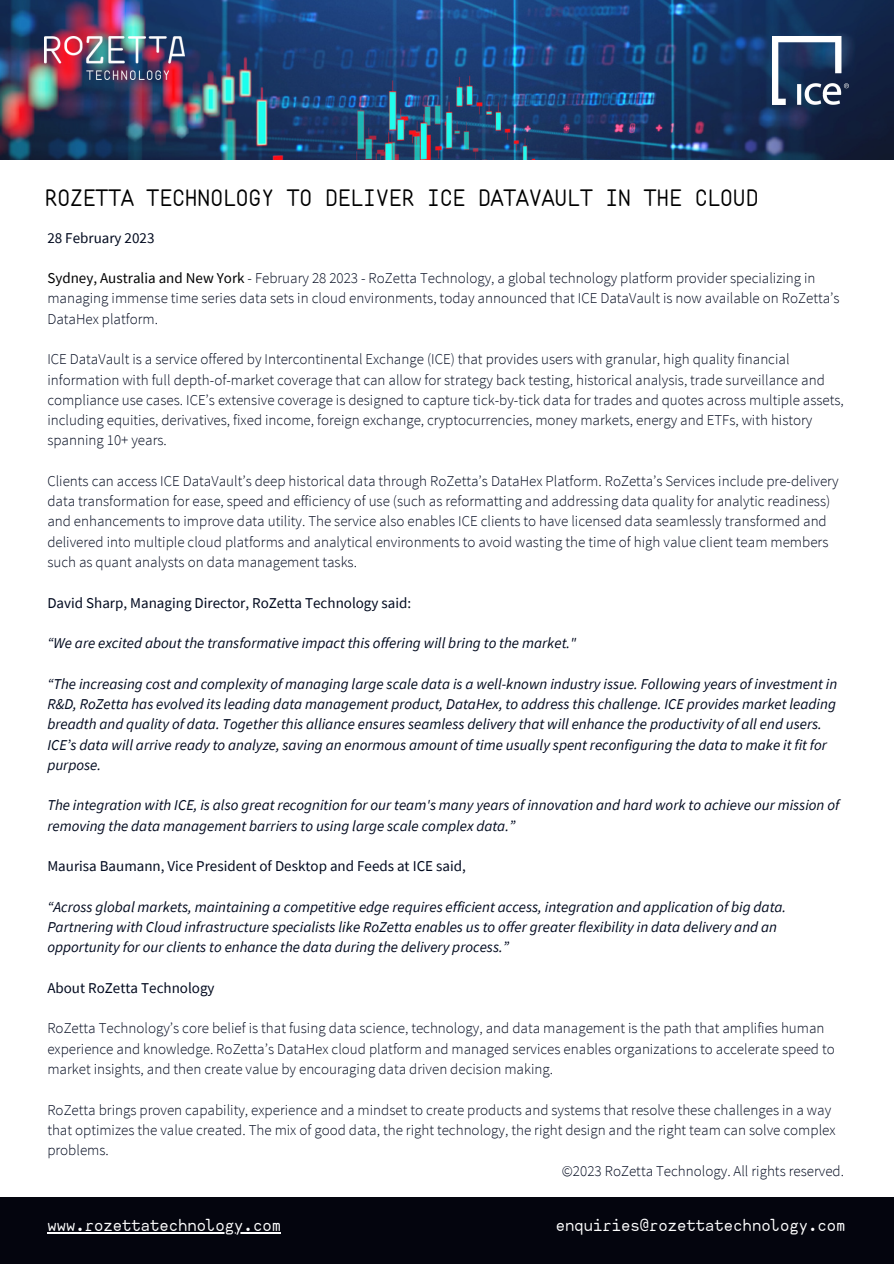
<style>
.page{position:relative;width:894px;height:1264px;background:#fff}
.page>*{position:absolute;margin:0;border:0;box-sizing:border-box;transform-origin:0 0}
.t1{font:22.5px "AHAMONO";color:#000}
.t2{font:16.5px "AHAMONO";color:#fff}
.t3{font:300 15px/20.2px "Source Sans Pro";color:#00091e}
.t4{font:italic 15px/20.2px "Source Sans Pro";color:#00091e}
.t5{font:15px "Source Sans Pro";color:#00091e}
.s1{font-weight:400;color:#000}
</style>
<div class="page">
<div style="left:0;top:1196px;width:893px;height:67px;background:#04050e"></div>
<hr style="left:47px;top:1232px;width:234px;height:1px;background:#fff">
<img style="left:0;top:0;width:893px;height:160px">
<img style="left:45px;top:36px;width:139px;height:44px">
<img style="left:771px;top:36px;width:77px;height:69px">
<h1 class="t1" style="left:45px;top:184px;width:715px">ROZETTA TECHNOLOGY TO DELIVER ICE DATAVAULT IN THE CLOUD</h1>
<p class="t5" style="left:47px;top:228px;width:109px">28 February 2023</p>
<p class="t3" style="left:47px;top:268px;width:793px"><span class="s1">Sydney, Australia and New York</span> - February 28 2023 - RoZetta Technology, a global technology platform provider specializing in managing immense time series data sets in cloud environments, today announced that ICE DataVault is now available on RoZetta’s<br>DataHex platform.</p>
<p class="t3" style="left:47px;top:349px;width:797px">ICE DataVault is a service offered by Intercontinental Exchange (ICE) that provides users with granular, high quality financial information with full depth-of-market coverage that can allow for strategy back testing, historical analysis, trade surveillance and compliance use cases. ICE’s extensive coverage is designed to capture tick-by-tick data for trades and quotes across multiple assets, including equities, derivatives, fixed income, foreign exchange, cryptocurrencies, money markets, energy and ETFs, with history spanning 10+ years.</p>
<p class="t3" style="left:47px;top:470px;width:792px">Clients can access ICE DataVault’s deep historical data through RoZetta’s DataHex Platform. RoZetta’s Services include pre-delivery data transformation for ease, speed and efficiency of use (such as reformatting and addressing data quality for analytic readiness) and enhancements to improve data utility. The service also enables ICE clients to have licensed data seamlessly transformed and delivered into multiple cloud platforms and analytical environments to avoid wasting the time of high value client team members such as quant analysts on data management tasks.</p>
<p class="t5" style="left:47px;top:593px;width:365px">David Sharp, Managing Director, RoZetta Technology said:</p>
<p class="t4" style="left:47px;top:632px;width:530px">“We are excited about the transformative impact this offering will bring to the market."</p>
<p class="t4" style="left:47px;top:673px;width:791px">“The increasing cost and complexity of managing large scale data is a well-known industry issue. Following years of investment in R&amp;D, RoZetta has evolved its leading data management product, DataHex, to address this challenge. ICE provides market leading breadth and quality of data. Together this alliance ensures seamless delivery that will enhance the productivity of all end users.<br>ICE’s data will arrive ready to analyze, saving an enormous amount of time usually spent reconfiguring the data to make it fit for purpose.</p>
<p class="t4" style="left:47px;top:794px;width:793px">The integration with ICE, is also great recognition for our team's many years of innovation and hard work to achieve our mission of removing the data management barriers to using large scale complex data.”</p>
<p class="t5" style="left:47px;top:856px;width:420px">Maurisa Baumann, Vice President of Desktop and Feeds at ICE said,</p>
<p class="t4" style="left:47px;top:896px;width:740px">“Across global markets, maintaining a competitive edge requires efficient access, integration and application of big data.<br>Partnering with Cloud infrastructure specialists like RoZetta enables us to offer greater flexibility in data delivery and an opportunity for our clients to enhance the data during the delivery process.”</p>
<p class="t5" style="left:47px;top:978px;width:169px">About RoZetta Technology</p>
<p class="t3" style="left:47px;top:1017px;width:788px">RoZetta Technology’s core belief is that fusing data science, technology, and data management is the path that amplifies human experience and knowledge. RoZetta’s DataHex cloud platform and managed services enables organizations to accelerate speed to market insights, and then create value by encouraging data driven decision making.</p>
<p class="t3" style="left:47px;top:1098px;width:789px">RoZetta brings proven capability, experience and a mindset to create products and systems that resolve these challenges in a way that optimizes the value created. The mix of good data, the right technology, the right design and the right team can solve complex problems.</p>
<p class="t3" style="left:561px;top:1160px;width:283px">©2023 RoZetta Technology. All rights reserved.</p>
<p class="t2" style="left:47px;top:1215px;width:235px">www.rozettatechnology.com</p>
<p class="t2" style="left:555px;top:1215px;width:291px">enquiries@rozettatechnology.com</p>
</div>
